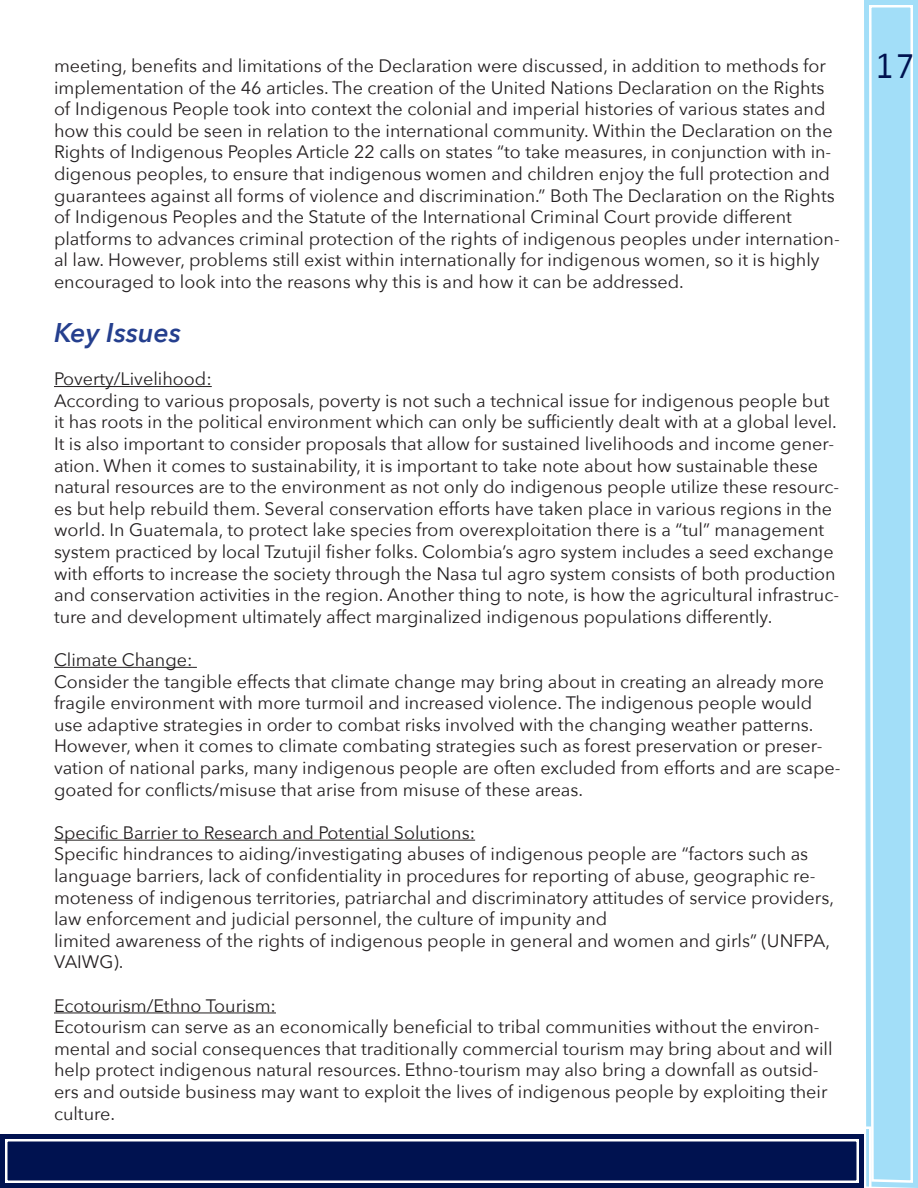
<style>
.page{position:relative;width:918px;height:1188px;background:#fff}
.page>*{position:absolute;margin:0;border:0;box-sizing:border-box;transform-origin:0 0}
.t1{font:34.5px "Andale Mono";color:#001250}
.t2{font:italic 600 27px "Avenir Next";color:#253f8e}
.t3{font:18px/21.6px "Avenir Next";color:#231f20}
</style>
<div class="page">
<svg style="left:864px;top:0;width:54px;height:1188px;background:#b2e3f9"></svg>
<svg style="left:868px;top:4px;width:46px;height:1180px;background:#ace1f8"></svg>
<svg style="left:0;top:1125px;width:873px;height:63px"></svg>
<div style="left:5px;top:1139px;width:854px;height:44px;border:3px solid #fff"></div>
<hr style="left:54px;top:386px;width:158px;height:1px;background:#231f20">
<hr style="left:54px;top:667px;width:143px;height:1px;background:#231f20">
<hr style="left:54px;top:840px;width:421px;height:1px;background:#231f20">
<hr style="left:54px;top:1013px;width:222px;height:1px;background:#231f20">
<p class="t3" style="left:54px;top:54px;width:774px">meeting, benefits and limitations of the Declaration were discussed, in addition to methods for</p>
<h1 class="t1" style="left:874px;top:44px;width:43px">17</h1>
<p class="t3" style="left:54px;top:76px;width:787px">implementation of the 46 articles. The creation of the United Nations Declaration on the Rights of Indigenous People took into context the colonial and imperial histories of various states and how this could be seen in relation to the international community. Within the Declaration on the Rights of Indigenous Peoples Article 22 calls on states “to take measures, in conjunction with in&shy;digenous peoples, to ensure that indigenous women and children enjoy the full protection and guarantees against all forms of violence and discrimination.” Both The Declaration on the Rights of Indigenous Peoples and the Statute of the International Criminal Court provide different platforms to advances criminal protection of the rights of indigenous peoples under internation&shy;al law. However, problems still exist within internationally for indigenous women, so it is highly encouraged to look into the reasons why this is and how it can be addressed.</p>
<p class="t2" style="left:54px;top:309px;width:129px">Key Issues</p>
<p class="t3" style="left:54px;top:367px;width:159px">Poverty/Livelihood:</p>
<p class="t3" style="left:54px;top:389px;width:787px">According to various proposals, poverty is not such a technical issue for indigenous people but it has roots in the political environment which can only be sufficiently dealt with at a global level.<br>It is also important to consider proposals that allow for sustained livelihoods and income gener&shy;ation. When it comes to sustainability, it is important to take note about how sustainable these natural resources are to the environment as not only do indigenous people utilize these resourc&shy;es but help rebuild them. Several conservation efforts have taken place in various regions in the world. In Guatemala, to protect lake species from overexploitation there is a “tul” management system practiced by local Tzutujil fisher folks. Colombia’s agro system includes a seed exchange with efforts to increase the society through the Nasa tul agro system consists of both production and conservation activities in the region. Another thing to note, is how the agricultural infrastruc&shy;ture and development ultimately affect marginalized indigenous populations differently.</p>
<p class="t3" style="left:54px;top:648px;width:140px">Climate Change:</p>
<p class="t3" style="left:54px;top:670px;width:788px">Consider the tangible effects that climate change may bring about in creating an already more fragile environment with more turmoil and increased violence. The indigenous people would use adaptive strategies in order to combat risks involved with the changing weather patterns.<br>However, when it comes to climate combating strategies such as forest preservation or preser&shy;vation of national parks, many indigenous people are often excluded from efforts and are scape&shy;goated for conflicts/misuse that arise from misuse of these areas.</p>
<p class="t3" style="left:54px;top:821px;width:423px">Specific Barrier to Research and Potential Solutions:</p>
<p class="t3" style="left:54px;top:843px;width:782px">Specific hindrances to aiding/investigating abuses of indigenous people are “factors such as language barriers, lack of confidentiality in procedures for reporting of abuse, geographic re&shy;moteness of indigenous territories, patriarchal and discriminatory attitudes of service providers, law enforcement and judicial personnel, the culture of impunity and</p>
<p class="t3" style="left:54px;top:929px;width:778px">limited awareness of the rights of indigenous people in general and women and girls” (UNFPA,<br>VAIWG).</p>
<p class="t3" style="left:54px;top:994px;width:223px">Ecotourism/Ethno Tourism:</p>
<p class="t3" style="left:54px;top:1015px;width:780px">Ecotourism can serve as an economically beneficial to tribal communities without the environ&shy;mental and social consequences that traditionally commercial tourism may bring about and will help protect indigenous natural resources. Ethno-tourism may also bring a downfall as outsid&shy;ers and outside business may want to exploit the lives of indigenous people by exploiting their culture.</p>
</div>
